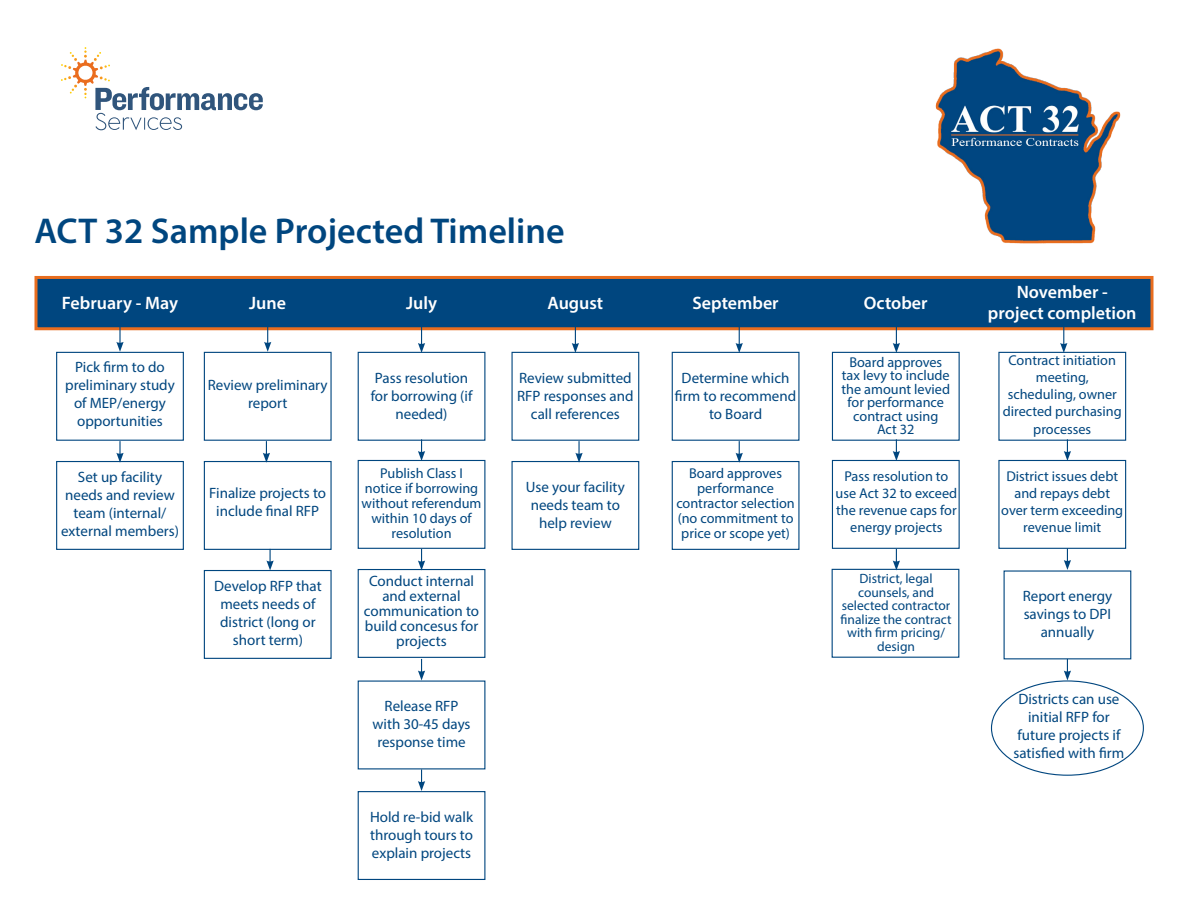
<style>
.page{position:relative;width:1188px;height:918px;background:#fff}
.page>*{position:absolute;margin:0;border:0;box-sizing:border-box;transform-origin:0 0}
.t1{font:600 36px "Myriad Pro";color:#00467f}
.t2{font:600 18px "Myriad Pro";color:#fff}
.t3{font:15px/18px "Myriad Pro";color:#00467f;text-align:center}
.t4{font:14.25px/17.1px "Myriad Pro";color:#00467f;text-align:center}
.t5{font:13.5px/13.5px "Myriad Pro";color:#00467f;text-align:center}
</style>
<div class="page">
<div style="left:34px;top:276px;width:1120px;height:54px;background:#00467f;border:3px solid #e86d1f"></div>
<img style="left:935px;top:48px;width:186px;height:196px">
<div style="left:56px;top:352px;width:128px;height:89px;border:1px solid #00467f"></div>
<div style="left:56px;top:461px;width:128px;height:89px;border:1px solid #00467f"></div>
<div style="left:204px;top:352px;width:128px;height:89px;border:1px solid #00467f"></div>
<div style="left:204px;top:461px;width:128px;height:89px;border:1px solid #00467f"></div>
<div style="left:204px;top:570px;width:128px;height:89px;border:1px solid #00467f"></div>
<div style="left:358px;top:352px;width:127px;height:89px;border:1px solid #00467f"></div>
<div style="left:358px;top:460px;width:127px;height:89px;border:1px solid #00467f"></div>
<div style="left:358px;top:569px;width:127px;height:89px;border:1px solid #00467f"></div>
<div style="left:358px;top:791px;width:127px;height:89px;border:1px solid #00467f"></div>
<div style="left:512px;top:352px;width:127px;height:89px;border:1px solid #00467f"></div>
<div style="left:512px;top:461px;width:127px;height:89px;border:1px solid #00467f"></div>
<div style="left:672px;top:352px;width:128px;height:89px;border:1px solid #00467f"></div>
<div style="left:672px;top:461px;width:128px;height:89px;border:1px solid #00467f"></div>
<div style="left:832px;top:352px;width:128px;height:89px;border:1px solid #00467f"></div>
<div style="left:832px;top:460px;width:128px;height:89px;border:1px solid #00467f"></div>
<div style="left:998px;top:352px;width:128px;height:89px;border:1px solid #00467f"></div>
<div style="left:998px;top:460px;width:128px;height:89px;border:1px solid #00467f"></div>
<svg style="left:61px;top:47px;width:202px;height:83px"></svg>
<hr style="left:119px;top:324px;width:2px;height:20px;background:#00467f">
<svg style="left:116px;top:342px;width:8px;height:10px"></svg>
<svg style="left:116px;top:441px;width:8px;height:22px"></svg>
<svg style="left:264px;top:326px;width:7px;height:26px"></svg>
<svg style="left:418px;top:326px;width:7px;height:27px"></svg>
<svg style="left:572px;top:326px;width:7px;height:27px"></svg>
<svg style="left:736px;top:326px;width:7px;height:27px"></svg>
<svg style="left:893px;top:326px;width:7px;height:27px"></svg>
<svg style="left:1060px;top:326px;width:7px;height:27px"></svg>
<svg style="left:263px;top:441px;width:7px;height:22px"></svg>
<svg style="left:418px;top:439px;width:7px;height:22px"></svg>
<svg style="left:575px;top:441px;width:8px;height:22px"></svg>
<svg style="left:736px;top:441px;width:7px;height:22px"></svg>
<svg style="left:893px;top:439px;width:7px;height:22px"></svg>
<svg style="left:1064px;top:439px;width:7px;height:22px"></svg>
<svg style="left:266px;top:549px;width:8px;height:21px"></svg>
<svg style="left:418px;top:549px;width:7px;height:21px"></svg>
<svg style="left:893px;top:549px;width:7px;height:21px"></svg>
<svg style="left:1064px;top:548px;width:7px;height:22px"></svg>
<svg style="left:418px;top:659px;width:7px;height:22px"></svg>
<svg style="left:418px;top:769px;width:7px;height:22px"></svg>
<svg style="left:1064px;top:659px;width:7px;height:22px"></svg>
<p class="t1" style="left:34px;top:208px;width:532px">ACT 32 Sample Projected Timeline</p>
<p class="t2" style="left:62px;top:291px;width:118px">February - May</p>
<p class="t2" style="left:249px;top:291px;width:38px">June</p>
<p class="t2" style="left:406px;top:291px;width:32px">July</p>
<p class="t2" style="left:547px;top:291px;width:57px">August</p>
<p class="t2" style="left:692px;top:291px;width:88px">September</p>
<p class="t2" style="left:864px;top:291px;width:65px">October</p>
<p class="t3" style="left:65px;top:358px;width:111px">Pick firm to do preliminary study of MEP/energy opportunities</p>
<p class="t3" style="left:78px;top:467px;width:86px">Set up facility</p>
<p class="t3" style="left:61px;top:485px;width:119px">needs and review team (internal/ external members)</p>
<p class="t3" style="left:208px;top:376px;width:121px">Review preliminary report</p>
<p class="t3" style="left:209px;top:484px;width:118px">Finalize projects to include final RFP</p>
<p class="t3" style="left:214px;top:576px;width:109px">Develop RFP that meets needs of district (long or short term)</p>
<p class="t3" style="left:371px;top:368px;width:103px">Pass resolution for borrowing (if needed)</p>
<p class="t4" style="left:362px;top:466px;width:121px;line-height:15px">Publish Class I notice if borrowing without referendum within 10 days of resolution</p>
<p class="t3" style="left:364px;top:574px;width:117px;line-height:15px">Conduct internal and external communication to build concesus for projects</p>
<p class="t3" style="left:373px;top:696px;width:100px">Release RFP with 30-45 days response time</p>
<p class="t3" style="left:370px;top:808px;width:104px;text-align:justify">Hold re-bid walk through tours to explain projects</p>
<p class="t3" style="left:517px;top:368px;width:118px">Review submitted<br>RFP responses and call references</p>
<p class="t3" style="left:526px;top:478px;width:100px">Use your facility needs team to</p>
<p class="t3" style="left:539px;top:514px;width:74px">help review</p>
<p class="t3" style="left:675px;top:368px;width:123px">Determine which firm to recommend to Board</p>
<p class="t4" style="left:676px;top:466px;width:120px;line-height:15px">Board approves performance contractor selection (no commitment to price or scope yet)</p>
<p class="t4" style="left:841px;top:355px;width:110px;line-height:13.5px">Board approves tax levy to include the amount levied for performance contract using</p>
<p class="t4" style="left:877px;top:421px;width:39px">Act 32</p>
<p class="t4" style="left:836px;top:467px;width:123px">Pass resolution to use Act 32 to exceed the revenue caps for energy projects</p>
<p class="t5" style="left:841px;top:572px;width:113px">District, legal counsels, and selected contractor finalize the contract with firm pricing/ design</p>
<p class="t2" style="left:1017px;top:280px;width:93px">November -</p>
<p class="t2" style="left:988px;top:302px;width:150px">project completion</p>
<p class="t4" style="left:1003px;top:352px;width:120px">Contract initiation meeting, scheduling, owner directed purchasing processes</p>
<p class="t4" style="left:1001px;top:467px;width:123px">District issues debt and repays debt over term exceeding revenue limit</p>
<p class="t3" style="left:1023px;top:586px;width:91px">Report energy savings to DPI annually</p>
<p class="t3" style="left:1014px;top:690px;width:112px">Districts can use initial RFP for future projects if satisfied with firm</p>
</div>
